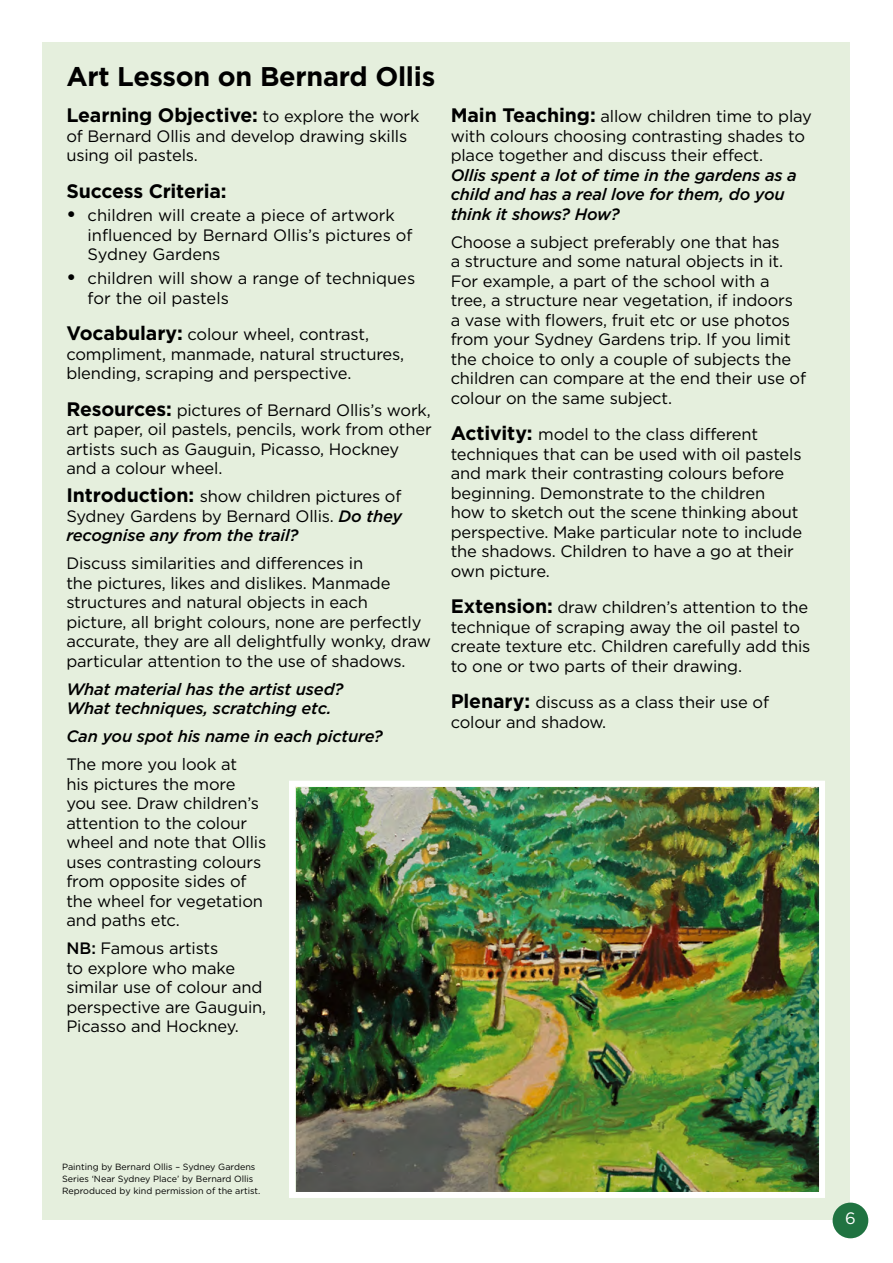
<style>
.page{position:relative;width:893px;height:1263px;background:#fff}
.page>*{position:absolute;margin:0;border:0;box-sizing:border-box;transform-origin:0 0}
.Titles{font:700 27px "Gotham HTF";letter-spacing:-.01em;color:#000}
.Body_copy{font:700 19.5px "Gotham HTF";letter-spacing:-.01em;color:#000}
.Body_copy-2{font:16.5px/19.5px "Gotham HTF";letter-spacing:-.01em;color:#000}
.Body_copy-3{font:italic 500 16.5px/19.5px "Gotham HTF";letter-spacing:-.01em;color:#000}
.Body_copy-4{font:16.5px "Gotham HTF";color:#fff}
.Body_copy-5{font:9px/12px "Gotham HTF";color:#000}
.s1{font-weight:400;font-size:16.5px}
.s2{font-weight:700;font-size:19.5px}
.s3{font-weight:500;font-style:italic}
.s4{font-weight:500}
</style>
<div class="page">
<div style="left:43px;top:43px;width:807px;height:1177px;background:#e5efdd"></div>
<div style="left:833px;top:1202px;width:35px;height:36px;background:#207341;border-radius:50%"></div>
<img style="left:296px;top:788px;width:522px;height:403px">
<div style="left:289px;top:781px;width:536px;height:417px;border:6px solid #fff"></div>
<p class="Titles" style="left:66px;top:60px;width:370px">Art Lesson on Bernard Ollis</p>
<p class="Body_copy" style="left:66px;top:104px;width:355px">Learning Objective: <span class="s1">to explore the work</span></p>
<p class="Body_copy-2" style="left:66px;top:126px;width:342px">of Bernard Ollis and develop drawing skills using oil pastels.</p>
<p class="Body_copy" style="left:66px;top:179px;width:162px">Success Criteria:</p>
<p class="Body_copy-2" style="left:88px;top:206px;width:326px;text-indent:-21px"><span class="s2">•</span> children will create a piece of artwork influenced by Bernard Ollis’s pictures of<br>Sydney Gardens</p>
<p class="Body_copy-2" style="left:88px;top:268px;width:329px;text-indent:-21px"><span class="s2">•</span> children will show a range of techniques for the oil pastels</p>
<p class="Body_copy-2" style="left:66px;top:324px;width:339px"><span class="s2">Vocabulary:</span> colour wheel, contrast, compliment, manmade, natural structures, blending, scraping and perspective.</p>
<p class="Body_copy-2" style="left:66px;top:400px;width:367px"><span class="s2">Resources:</span> pictures of Bernard Ollis’s work, art paper, oil pastels, pencils, work from other artists such as Gauguin, Picasso, Hockney and a colour wheel.</p>
<p class="Body_copy-2" style="left:66px;top:486px;width:337px;text-align:justify"><span class="s2">Introduction:</span> show children pictures of Sydney Gardens by Bernard Ollis. <span class="s3">Do they recognise any from the trail?</span></p>
<p class="Body_copy-2" style="left:66px;top:553px;width:366px">Discuss similarities and differences in<br>the pictures, likes and dislikes. Manmade structures and natural objects in each picture, all bright colours, none are perfectly accurate, they are all delightfully wonky, draw particular attention to the use of shadows.</p>
<p class="Body_copy-3" style="left:66px;top:679px;width:279px">What material has the artist used?<br>What techniques, scratching etc.</p>
<p class="Body_copy-3" style="left:66px;top:726px;width:318px">Can you spot his name in each picture?</p>
<p class="Body_copy-2" style="left:66px;top:754px;width:201px">The more you look at<br>his pictures the more you see. Draw children’s attention to the colour wheel and note that Ollis uses contrasting colours from opposite sides of the wheel for vegetation and paths etc.</p>
<p class="Body_copy-2" style="left:66px;top:938px;width:201px"><span class="s4">NB:</span> Famous artists<br>to explore who make similar use of colour and perspective are Gauguin,<br>Picasso and Hockney.</p>
<p class="Body_copy-2" style="left:451px;top:106px;width:363px"><span class="s2">Main Teaching:</span> allow children time to play with colours choosing contrasting shades to place together and discuss their effect.<br><span class="s3">Ollis spent a lot of time in the gardens as a child and has a real love for them, do you think it shows? How?</span></p>
<p class="Body_copy-2" style="left:451px;top:232px;width:357px">Choose a subject preferably one that has<br>a structure and some natural objects in it.<br>For example, a part of the school with a tree, a structure near vegetation, if indoors a vase with flowers, fruit etc or use photos from your Sydney Gardens trip. If you limit the choice to only a couple of subjects the children can compare at the end their use of colour on the same subject.</p>
<p class="Body_copy-2" style="left:451px;top:424px;width:353px"><span class="s2">Activity:</span> model to the class different techniques that can be used with oil pastels and mark their contrasting colours before beginning. Demonstrate to the children how to sketch out the scene thinking about perspective. Make particular note to include the shadows. Children to have a go at their own picture.</p>
<p class="Body_copy-2" style="left:451px;top:597px;width:361px"><span class="s2">Extension:</span> draw children’s attention to the technique of scraping away the oil pastel to create texture etc. Children carefully add this to one or two parts of their drawing.</p>
<p class="Body_copy-2" style="left:451px;top:692px;width:320px"><span class="s2">Plenary:</span> discuss as a class their use of colour and shadow.</p>
<p class="Body_copy-5" style="left:62px;top:1161px;width:200px">Painting by Bernard Ollis – Sydney Gardens<br>Series ‘Near Sydney Place’ by Bernard Ollis<br>Reproduced by kind permission of the artist.</p>
<p class="Body_copy-4" style="left:845px;top:1209px;width:12px">6</p>
</div>
